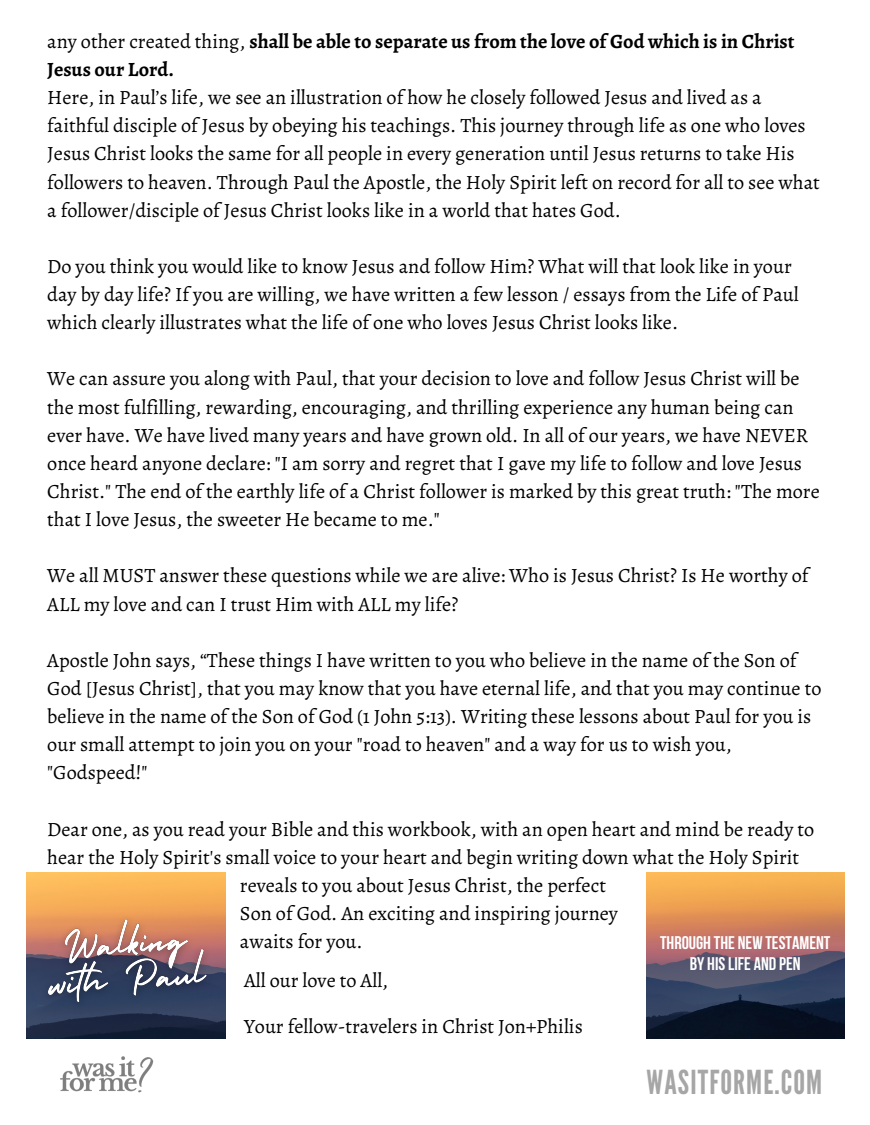
<style>
.page{position:relative;width:870px;height:1125px;background:#fff}
.page>*{position:absolute;margin:0;border:0;box-sizing:border-box;transform-origin:0 0}
.t1{font:33px "League Gothic";letter-spacing:.035em;color:#a6a6a6}
.t2{font:20.25px/28.1px "Alegreya";color:#000}
.t3{font:700 20.25px/28.1px "Alegreya";color:#000}
.t4{font:700 18.23px/20.8px "Bebas Neue";color:#fff;text-align:center}
.s1{font-weight:400}
</style>
<div class="page">
<img style="left:47px;top:1038px;width:125px;height:55px">
<img style="left:646px;top:872px;width:197px;height:166px">
<img style="left:27px;top:872px;width:198px;height:166px">
<img style="left:30px;top:899px;width:190px;height:119px">
<p class="t3" style="left:47px;top:27px;width:748px"><span class="s1">any other created thing,</span> shall be able to separate us from the love of God which is in Christ<br>Jesus our Lord.</p>
<p class="t2" style="left:47px;top:83px;width:773px">Here, in Paul’s life, we see an illustration of how he closely followed Jesus and lived as a faithful disciple of Jesus by obeying his teachings. This journey through life as one who loves Jesus Christ looks the same for all people in every generation until Jesus returns to take His followers to heaven. Through Paul the Apostle, the Holy Spirit left on record for all to see what a follower/disciple of Jesus Christ looks like in a world that hates God.</p>
<p class="t2" style="left:47px;top:252px;width:752px">Do you think you would like to know Jesus and follow Him? What will that look like in your day by day life? If you are willing, we have written a few lesson / essays from the Life of Paul which clearly illustrates what the life of one who loves Jesus Christ looks like.</p>
<p class="t2" style="left:47px;top:365px;width:773px">We can assure you along with Paul, that your decision to love and follow Jesus Christ will be the most fulfilling, rewarding, encouraging, and thrilling experience any human being can ever have. We have lived many years and have grown old. In all of our years, we have NEVER once heard anyone declare: "I am sorry and regret that I gave my life to follow and love Jesus Christ." The end of the earthly life of a Christ follower is marked by this great truth: "The more that I love Jesus, the sweeter He became to me."</p>
<p class="t2" style="left:47px;top:562px;width:762px">We all MUST answer these questions while we are alive: Who is Jesus Christ? Is He worthy of<br>ALL my love and can I trust Him with ALL my life?</p>
<p class="t2" style="left:47px;top:646px;width:775px">Apostle John says, “These things I have written to you who believe in the name of the Son of God [Jesus Christ], that you may know that you have eternal life, and that you may continue to believe in the name of the Son of God (1 John 5:13). Writing these lessons about Paul for you is our small attempt to join you on your "road to heaven" and a way for us to wish you, "Godspeed!"</p>
<p class="t2" style="left:47px;top:815px;width:768px">Dear one, as you read your Bible and this workbook, with an open heart and mind be ready to hear the Holy Spirit's small voice to your heart and begin writing down what the Holy Spirit</p>
<p class="t2" style="left:240px;top:871px;width:367px">reveals to you about Jesus Christ, the perfect</p>
<p class="t2" style="left:240px;top:899px;width:379px">Son of God. An exciting and inspiring journey</p>
<p class="t2" style="left:240px;top:927px;width:124px">awaits for you.</p>
<p class="t2" style="left:244px;top:967px;width:146px">All our love to All,</p>
<p class="t2" style="left:244px;top:1012px;width:340px">Your fellow-travelers in Christ Jon+Philis</p>
<p class="t1" style="left:646px;top:1063px;width:177px">WASITFORME.COM</p>
<p class="t4" style="left:659px;top:934px;width:172px">THROUGH THE NEW TESTAMENT<br>BY HISLIFE AND PEN</p>
</div>
